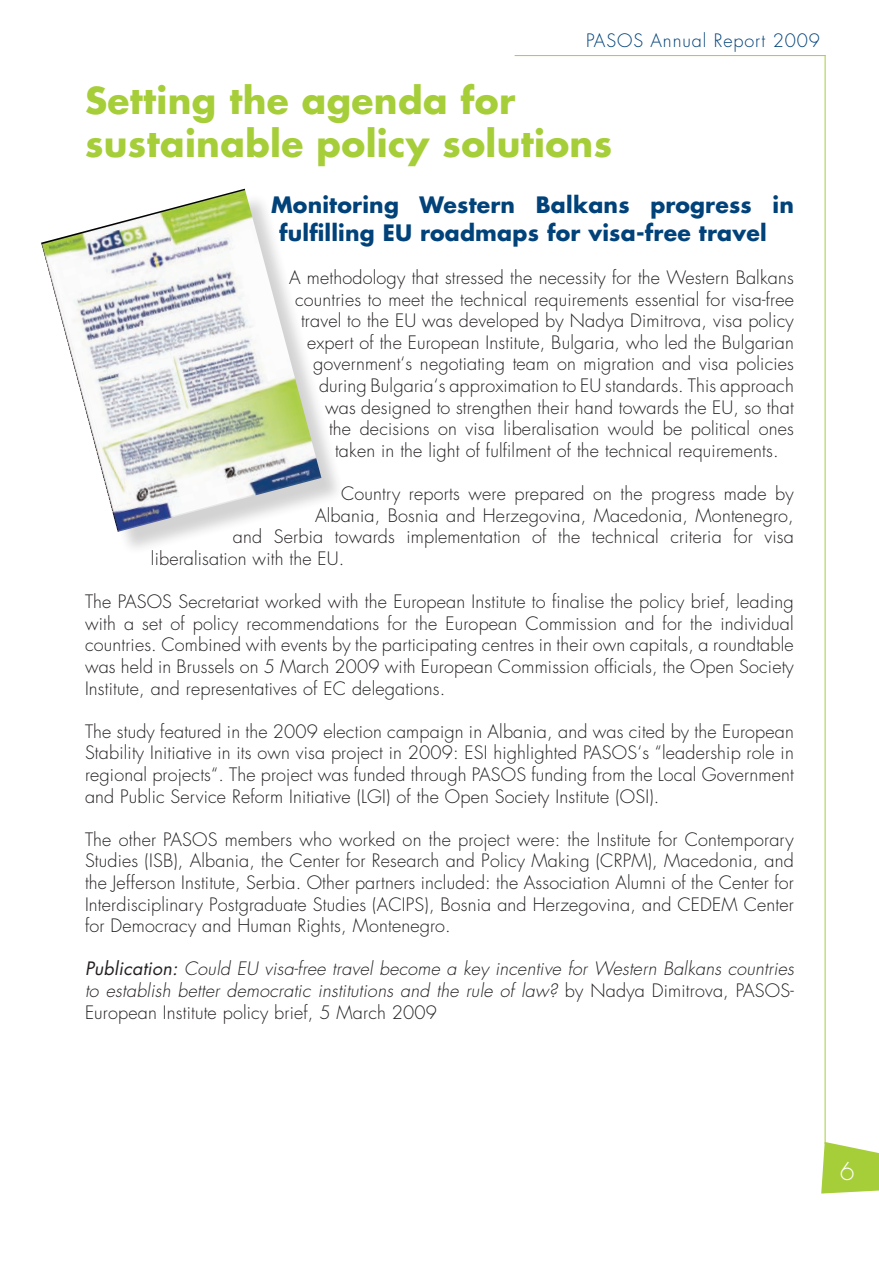
<style>
.page{position:relative;width:879px;height:1276px;background:#fff}
.page>*{position:absolute;margin:0;border:0;box-sizing:border-box;transform-origin:0 0}
.t1{font:700 36px/43.2px "Futura CE";letter-spacing:.01em;color:#a6ce39}
.t2{font:300 24px "Futura CE";color:#fff}
.t3{font:700 22px/28px "Futura CE";letter-spacing:.01em;color:#004279}
.t4{font:300 18px/21.6px "Futura CE";letter-spacing:.01em;color:#231f20;text-align:justify}
.t5{font:italic 300 18px/21.6px "Futura CE";letter-spacing:.01em;color:#231f20;text-align:justify}
.t6{font:300 18px "Futura CE";letter-spacing:.05em;color:#004279}
.s1{font-weight:400}
.s2{font-style:normal}
</style>
<div class="page">
<svg style="left:821px;top:1142px;width:58px;height:51px;background:#b3d557"></svg>
<hr style="left:824px;top:55px;width:1px;height:1089px;background:#a6ce39">
<hr style="left:514px;top:55px;width:311px;height:1px;background:#a6ce39">
<div style="left:44px;top:192px;width:300px;height:362px;background:#231f20;opacity:.2"></div>
<img style="left:41px;top:189px;width:280px;height:343px">
<p class="t6" style="left:586px;top:30px;width:235px">PASOS Annual Report 2009</p>
<h1 class="t1" style="left:85px;top:79px;width:529px">Setting the agenda for sustainable policy solutions</h1>
<p class="t3" style="left:279px;top:191px;width:516px;text-indent:-8px">Monitoring Western Balkans progress in fulfilling EU roadmaps for visa-free travel</p>
<p class="t4" style="left:289px;top:267px;width:506px">A methodology that stressed the necessity for the Western Balkans</p>
<p class="t4" style="left:295px;top:289px;width:500px">countries to meet the technical requirements essential for visa-free</p>
<p class="t4" style="left:301px;top:311px;width:494px">travel to the EU was developed by Nadya Dimitrova, visa policy</p>
<p class="t4" style="left:307px;top:332px;width:488px">expert of the European Institute, Bulgaria, who led the Bulgarian</p>
<p class="t4" style="left:313px;top:354px;width:482px">government‘s negotiating team on migration and visa policies</p>
<p class="t4" style="left:319px;top:375px;width:476px">during Bulgaria‘s approximation to EU standards. This approach</p>
<p class="t4" style="left:325px;top:397px;width:470px">was designed to strengthen their hand towards the EU, so that</p>
<p class="t4" style="left:329px;top:419px;width:466px">the decisions on visa liberalisation would be political ones</p>
<p class="t4" style="left:335px;top:440px;width:445px">taken in the light of fulfilment of the technical requirements.</p>
<p class="t4" style="left:341px;top:483px;width:454px">Country reports were prepared on the progress made by</p>
<p class="t4" style="left:315px;top:505px;width:480px">Albania, Bosnia and Herzegovina, Macedonia, Montenegro,</p>
<p class="t4" style="left:233px;top:527px;width:562px">and Serbia towards implementation of the technical criteria for visa</p>
<p class="t4" style="left:151px;top:548px;width:195px">liberalisation with the EU.</p>
<p class="t4" style="left:85px;top:591px;width:710px">The PASOS Secretariat worked with the European Institute to finalise the policy brief, leading with a set of policy recommendations for the European Commission and for the individual countries. Combined with events by the participating centres in their own capitals, a roundtable was held in Brussels on 5 March 2009 with European Commission officials, the Open Society Institute, and representatives of EC delegations.</p>
<p class="t4" style="left:85px;top:721px;width:710px">The study featured in the 2009 election campaign in Albania, and was cited by the European Stability Initiative in its own visa project in 2009: ESI highlighted PASOS‘s “leadership role in regional projects“. The project was funded through PASOS funding from the Local Government and Public Service Reform Initiative (LGI) of the Open Society Institute (OSI).</p>
<p class="t4" style="left:85px;top:829px;width:710px">The other PASOS members who worked on the project were: the Institute for Contemporary Studies (ISB), Albania, the Center for Research and Policy Making (CRPM), Macedonia, and the Jefferson Institute, Serbia. Other partners included: the Association Alumni of the Center for Interdisciplinary Postgraduate Studies (ACIPS), Bosnia and Herzegovina, and CEDEM Center for Democracy and Human Rights, Montenegro.</p>
<p class="t5" style="left:85px;top:959px;width:710px"><span class="s1">Publication:</span> Could EU visa-free travel become a key incentive for Western Balkans countries to establish better democratic institutions and the rule of law? <span class="s2">by Nadya Dimitrova, PASOS-European Institute policy brief, 5 March 2009</span></p>
<h2 class="t2" style="left:840px;top:1157px;width:16px">6</h2>
</div>
